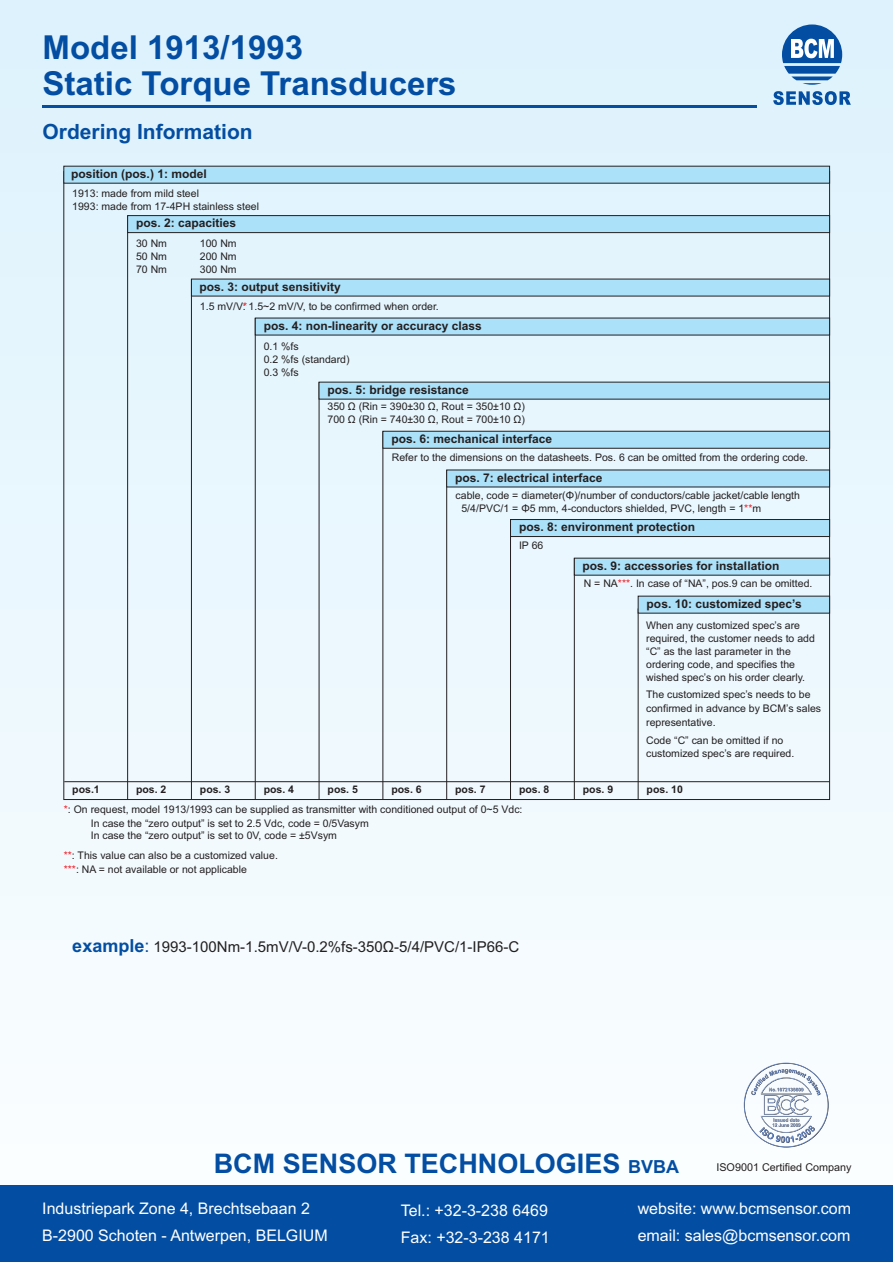
<style>
.page{position:relative;width:893px;height:1262px;background:#fff}
.page>*{position:absolute;margin:0;border:0;box-sizing:border-box;transform-origin:0 0}
.t1{font:700 33px/35.4px "Arial";color:#034ea2}
.t2{font:700 27px "Arial";color:#034ea2}
.t3{font:700 21px "Arial";color:#034ea2}
.t4{font:16.05px/26.8px "Arial";color:#fff}
.t5{font:15px "Arial";color:#231f20}
.t6{font:700 12px "Arial";color:#231f20}
.t7{font:10.8px "Arial";color:#231f20}
.t8{font:10.5px/12.9px "Arial";color:#231f20}
.t9{font:700 10.5px "Arial";color:#231f20}
.t10{font:10.5px "Arial";color:#ed1c24}
.s1{color:#ed1c24}
.s2{font-weight:700;font-size:18px;color:#034ea2}
.s3{font-size:18px;color:#034ea2}
.s4{font-size:18px}
</style>
<div class="page">
<div style="left:0;top:0;width:893px;height:1262px;background:linear-gradient(to bottom,#dbf0fb,#fdfeff)"></div>
<div style="left:0;top:1185px;width:893px;height:76px;background:#034ea2"></div>
<hr style="left:43px;top:105px;width:713px;height:3px;background:#034ea2">
<svg style="left:773px;top:24px;width:77px;height:81px;background:#87b0d7"></svg>
<hr style="left:127px;top:216px;width:1px;height:583px;background:#231f20">
<hr style="left:638px;top:608px;width:1px;height:191px;background:#231f20">
<hr style="left:574px;top:558px;width:1px;height:241px;background:#231f20">
<hr style="left:510px;top:519px;width:1px;height:280px;background:#231f20">
<hr style="left:446px;top:470px;width:1px;height:329px;background:#231f20">
<hr style="left:382px;top:431px;width:1px;height:368px;background:#231f20">
<hr style="left:319px;top:382px;width:1px;height:417px;background:#231f20">
<hr style="left:255px;top:318px;width:1px;height:481px;background:#231f20">
<hr style="left:191px;top:279px;width:1px;height:520px;background:#231f20">
<hr style="left:64px;top:781px;width:765px;height:1px;background:#231f20">
<svg style="left:63px;top:166px;width:766px;height:17px;background:#a3d5ec"></svg>
<svg style="left:127px;top:215px;width:702px;height:18px;background:#9dcbe2"></svg>
<svg style="left:192px;top:279px;width:637px;height:17px;background:#a4d5ed"></svg>
<svg style="left:255px;top:318px;width:574px;height:17px;background:#a3d5ec"></svg>
<svg style="left:319px;top:382px;width:510px;height:17px;background:#a3d5ec"></svg>
<svg style="left:637px;top:596px;width:192px;height:17px;background:#a3d4ec"></svg>
<svg style="left:574px;top:558px;width:255px;height:17px;background:#a3d5ec"></svg>
<svg style="left:511px;top:519px;width:318px;height:18px;background:#9ccbe2"></svg>
<svg style="left:446px;top:469px;width:383px;height:18px;background:#a1d0e7"></svg>
<svg style="left:382px;top:431px;width:447px;height:17px;background:#a3d5ec"></svg>
<svg style="left:743px;top:1062px;width:85px;height:85px"></svg>
<h1 class="t1" style="left:43px;top:33px;width:415px">Model 1913/1993<br>Static Torque Transducers</h1>
<h3 class="t3" style="left:43px;top:124px;width:212px">Ordering Information</h3>
<p class="t6" style="left:71px;top:169px;width:137px">position (pos.) 1: model</p>
<p class="t6" style="left:136px;top:218px;width:102px">pos. 2: capacities</p>
<p class="t8" style="left:72px;top:187px;width:188px">1913: made from mild steel<br>1993: made from 17-4PH stainless steel</p>
<p class="t8" style="left:136px;top:238px;width:32px;text-align:justify">30 Nm 50 Nm 70 Nm</p>
<p class="t8" style="left:200px;top:238px;width:38px;text-align:justify">100 Nm 200 Nm 300 Nm</p>
<p class="t6" style="left:199px;top:282px;width:143px">pos. 3: output sensitivity</p>
<p class="t6" style="left:264px;top:321px;width:220px">pos. 4: non-linearity or accuracy class</p>
<p class="t8" style="left:200px;top:300px;width:240px">1.5 mV/V: 1.5~2 mV/V, to be confirmed when order.</p>
<p class="t10" style="left:243px;top:302px;width:6px">*</p>
<p class="t8" style="left:264px;top:341px;width:87px">0.1 %fs<br>0.2 %fs (standard)<br>0.3 %fs</p>
<p class="t6" style="left:327px;top:385px;width:143px">pos. 5: bridge resistance</p>
<p class="t8" style="left:327px;top:401px;width:199px">350 Ω (Rin = 390±30 Ω, Rout = 350±10 Ω)<br>700 Ω (Rin = 740±30 Ω, Rout = 700±10 Ω)</p>
<p class="t6" style="left:391px;top:434px;width:162px">pos. 6: mechanical interface</p>
<p class="t8" style="left:392px;top:452px;width:418px">Refer to the dimensions on the datasheets. Pos. 6 can be omitted from the ordering code.</p>
<p class="t6" style="left:455px;top:473px;width:149px">pos. 7: electrical interface</p>
<p class="t8" style="left:461px;top:490px;width:340px;text-indent:-6px">cable, code = diameter(Φ)/number of conductors/cable jacket/cable length<br>5/4/PVC/1 = Φ5 mm, 4-conductors shielded, PVC, length = 1<span class="s1">**</span>m</p>
<p class="t6" style="left:519px;top:522px;width:178px">pos. 8: environment protection</p>
<p class="t8" style="left:519px;top:540px;width:26px">IP 66</p>
<p class="t6" style="left:582px;top:561px;width:198px">pos. 9: accessories for installation</p>
<p class="t8" style="left:583px;top:577px;width:230px">N = NA<span class="s1">***</span>. In case of “NA”, pos.9 can be omitted.</p>
<p class="t6" style="left:646px;top:599px;width:156px">pos. 10: customized spec’s</p>
<p class="t8" style="left:646px;top:619px;width:170px">When any customized spec’s are required, the customer needs to add “C” as the last parameter in the ordering code, and specifies the wished spec’s on his order clearly.</p>
<p class="t8" style="left:646px;top:688px;width:176px;line-height:14.1px">The customized spec’s needs to be confirmed in advance by BCM’s sales representative.</p>
<p class="t8" style="left:646px;top:734px;width:150px">Code “C” can be omitted if no customized spec’s are required.</p>
<p class="t9" style="left:72px;top:785px;width:29px">pos.1</p>
<p class="t9" style="left:136px;top:785px;width:32px">pos. 2</p>
<p class="t9" style="left:200px;top:785px;width:32px">pos. 3</p>
<p class="t9" style="left:264px;top:785px;width:32px">pos. 4</p>
<p class="t9" style="left:327px;top:785px;width:32px">pos. 5</p>
<p class="t9" style="left:391px;top:785px;width:32px">pos. 6</p>
<p class="t9" style="left:455px;top:785px;width:32px">pos. 7</p>
<p class="t9" style="left:519px;top:785px;width:32px">pos. 8</p>
<p class="t9" style="left:583px;top:785px;width:32px">pos. 9</p>
<p class="t9" style="left:646px;top:785px;width:38px">pos. 10</p>
<p class="t8" style="left:64px;top:804px;width:460px"><span class="s1">*</span>: On request, model 1913/1993 can be supplied as transmitter with conditioned output of 0~5 Vdc:</p>
<p class="t8" style="left:91px;top:818px;width:279px;line-height:11.7px">In case the “zero output” is set to 2.5 Vdc, code = 0/5Vasym<br>In case the “zero output” is set to 0V, code = ±5Vsym</p>
<p class="t8" style="left:64px;top:848px;width:215px;line-height:14.1px"><span class="s1">**</span>: This value can also be a customized value. <span class="s1">***</span>: NA = not available or not applicable</p>
<h3 class="t5" style="left:72px;top:941px;width:448px"><span class="s2">example</span><span class="s3">:</span> 1993-100Nm-1.5mV/V-0.2%fs-350Ω-5/4/PVC/1-IP66-C</h3>
<h2 class="t2" style="left:214px;top:1153px;width:467px">BCM SENSOR TECHNOLOGIES <span class="s4">BVBA</span></h2>
<h3 class="t4" style="left:42px;top:1196px;width:287px">Industriepark Zone 4, Brechtsebaan 2<br>B-2900 Schoten - Antwerpen, BELGIUM</h3>
<h3 class="t4" style="left:401px;top:1198px;width:150px">Tel.: +32-3-238 6469<br>Fax: +32-3-238 4171</h3>
<h3 class="t4" style="left:637px;top:1196px;width:215px">website: www.bcmsensor.com email: sales@bcmsensor.com</h3>
<p class="t7" style="left:716px;top:1163px;width:137px">ISO9001 Certified Company</p>
</div>
